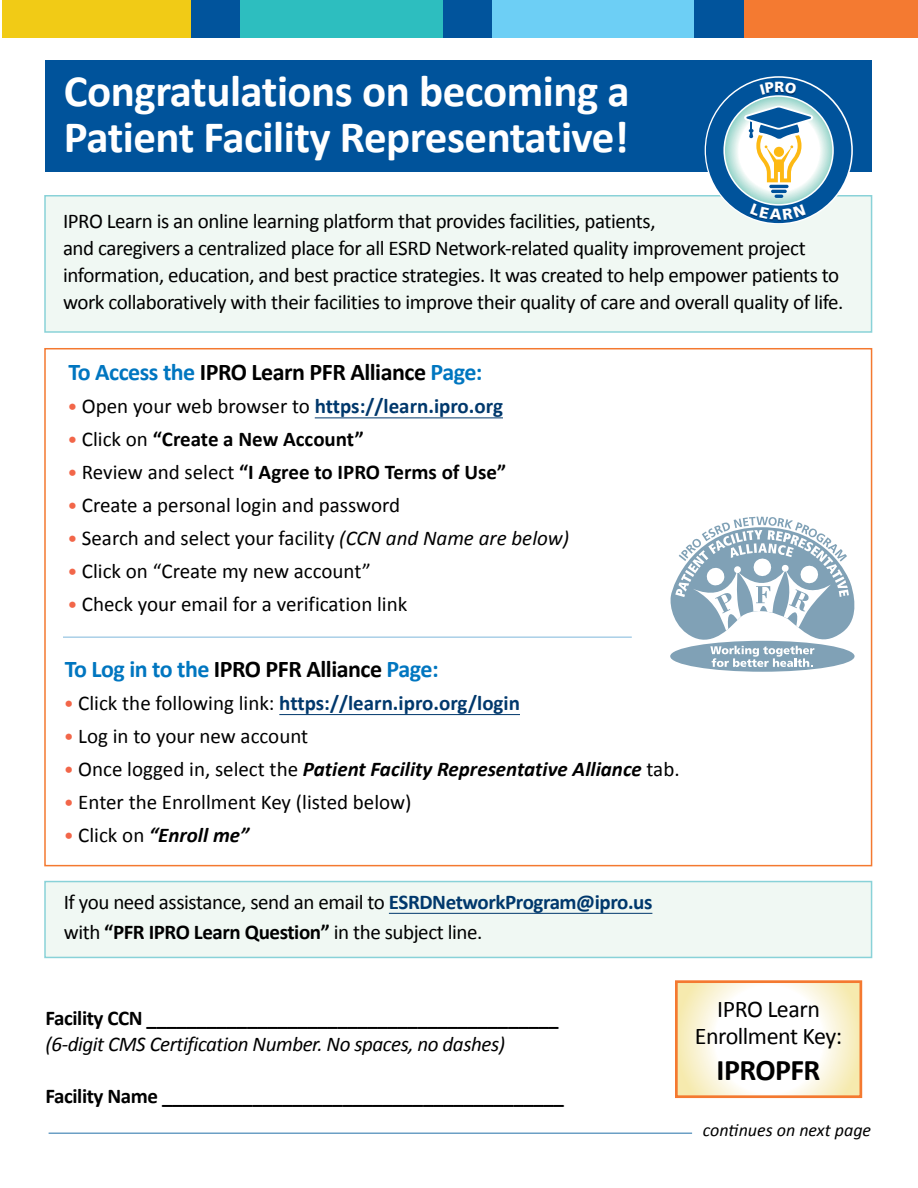
<style>
.page{position:relative;width:918px;height:1188px;background:#fff}
.page>*{position:absolute;margin:0;border:0;box-sizing:border-box;transform-origin:0 0}
.Subtitle{font:700 45px/46.5px "Calibri";letter-spacing:-.01em;color:#fff}
.t1{font:700 30px "Calibri";letter-spacing:-.02em;color:#000}
.t2{font:700 24px "Calibri";letter-spacing:-.02em;color:#000}
.t3{font:700 24px "Calibri";letter-spacing:-.02em;color:#0076c0}
.t4{font:24px/27px "Calibri";letter-spacing:-.02em;color:#000;text-align:center}
.t5{font:21px/27px "Calibri";letter-spacing:-.02em;color:#000}
.t6{font:700 21px/25.5px "Calibri";letter-spacing:-.01em;color:#000}
.t7{font:21px "Calibri";color:#000}
.t8{font:700 21px "Calibri";color:#00386c}
.t9{font:italic 700 21px "Calibri";color:#000}
.t10{font:italic 18px "Calibri";color:#000}
.t11{font:900 14.7px "Frutiger LT Std";color:#fff}
.s1{color:#0076c0}
.s2{font-family:"Myriad Pro";font-size:24px;color:#f26649}
.s3{font-weight:400;color:#000}
.s4{font-weight:400}
.s5{font-family:"Myriad Pro";font-weight:700;font-size:24px;color:#f26649}
.s6{font-style:italic}
.s7{color:#000}
.s8{font-family:"Myriad Pro";font-style:normal;font-size:24px;color:#f26649}
.s9{font-weight:400;font-style:normal}
.s10{font-weight:700;color:#00386c}
.s11{font-weight:700}
.s12{font-weight:400;font-style:italic}
</style>
<div class="page">
<div style="left:45px;top:60px;width:827px;height:112px;background:#00539b"></div>
<div style="left:44px;top:195px;width:828px;height:138px;background:#f0f8f3;border:2px solid #89d2d8"></div>
<div style="left:44px;top:881px;width:828px;height:77px;background:#f0f8f3;border:2px solid #89d2d8"></div>
<div style="left:2px;top:0;width:190px;height:37px;background:#f1cb16"></div>
<svg style="left:191px;top:0;width:553px;height:38px"></svg>
<div style="left:743px;top:0;width:175px;height:37px;background:#f47a31"></div>
<div style="left:192px;top:0;width:49px;height:37px;background:#01549c"></div>
<div style="left:241px;top:0;width:202px;height:37px;background:#2dbebf"></div>
<div style="left:443px;top:0;width:49px;height:37px;background:#01549c"></div>
<div style="left:492px;top:0;width:202px;height:37px;background:#6dcff5"></div>
<div style="left:694px;top:0;width:49px;height:37px;background:#01549c"></div>
<hr style="left:49px;top:1132px;width:643px;height:2px;background:#6b9fc5">
<hr style="left:315px;top:418px;width:188px;height:1px;background:#00386c">
<hr style="left:279px;top:714px;width:241px;height:1px;background:#00386c">
<hr style="left:389px;top:913px;width:263px;height:1px;background:#00386c">
<svg style="left:679px;top:984px;width:179px;height:110px"></svg>
<div style="left:675px;top:980px;width:187px;height:118px;border:3px solid #f47930"></div>
<div style="left:670px;top:641px;width:185px;height:31px;background:#80a1b6;border-radius:50%"></div>
<svg style="left:670px;top:517px;width:185px;height:150px"></svg>
<hr style="left:63px;top:636px;width:569px;height:2px;background:#a9cfe7">
<svg style="left:705px;top:76px;width:148px;height:147px"></svg>
<h2 class="Subtitle" style="left:64px;top:66px;width:567px">Congratulations on becoming a<br>Patient Facility Representative!</h2>
<p class="t11" style="left:775px;top:78px;width:11px">R</p>
<p class="t5" style="left:63px;top:207px;width:782px">IPRO Learn is an online learning platform that provides facilities, patients,<br>and caregivers a centralized place for all ESRD Network-related quality improvement project information, education, and best practice strategies. It was created to help empower patients to work collaboratively with their facilities to improve their quality of care and overall quality of life.</p>
<p class="t2" style="left:68px;top:355px;width:416px"><span class="s1">To Access the</span> IPRO Learn PFR Alliance <span class="s1">Page:</span></p>
<p class="t8" style="left:68px;top:392px;width:436px"><span class="s2">•</span> <span class="s3">Open your web browser to</span> https://learn.ipro.org</p>
<p class="t6" style="left:68px;top:426px;width:297px"><span class="s2">•</span> <span class="s4">Click on</span> “Create a New Account”</p>
<p class="t6" style="left:68px;top:459px;width:439px"><span class="s2">•</span> <span class="s4">Review and select</span> “I Agree to IPRO Terms of Use”</p>
<p class="t7" style="left:68px;top:491px;width:333px"><span class="s5">•</span> Create a personal login and password</p>
<p class="t7" style="left:68px;top:524px;width:502px"><span class="s5">•</span> Search and select your facility <span class="s6">(CCN and Name are below)</span></p>
<p class="t7" style="left:68px;top:557px;width:304px"><span class="s5">•</span> Click on “Create my new account”</p>
<p class="t7" style="left:68px;top:590px;width:340px"><span class="s5">•</span> Check your email for a verification link</p>
<p class="t3" style="left:65px;top:652px;width:375px">To Log in to the <span class="s7">IPRO PFR Alliance</span> Page:</p>
<p class="t8" style="left:65px;top:688px;width:457px"><span class="s2">•</span> <span class="s3">Click the following link:</span> https://learn.ipro.org/login</p>
<p class="t7" style="left:65px;top:722px;width:245px"><span class="s5">•</span> Log in to your new account</p>
<p class="t9" style="left:65px;top:754px;width:616px"><span class="s8">•</span> <span class="s9">Once logged in, select the</span> Patient Facility Representative Alliance <span class="s9">tab.</span></p>
<p class="t7" style="left:65px;top:788px;width:348px"><span class="s5">•</span> Enter the Enrollment Key (listed below)</p>
<p class="t9" style="left:65px;top:820px;width:186px"><span class="s8">•</span> <span class="s9">Click on</span> “Enroll me”</p>
<p class="t5" style="left:64px;top:886px;width:590px;line-height:30px">If you need assistance, send an email to <span class="s10">ESRDNetworkProgram@ipro.us </span>with <span class="s11">“PFR IPRO Learn Question”</span> in the subject line.</p>
<p class="t6" style="left:46px;top:1005px;width:515px">Facility CCN _________________________________________ <span class="s12">(6‐digit CMS Certification Number. No spaces, no dashes)</span></p>
<p class="t6" style="left:46px;top:1083px;width:520px">Facility Name ________________________________________</p>
<p class="t4" style="left:695px;top:995px;width:149px">IPRO Learn<br>Enrollment Key:</p>
<p class="t1" style="left:717px;top:1049px;width:105px">IPROPFR</p>
<p class="t10" style="left:703px;top:1118px;width:170px">continues on next page</p>
</div>
